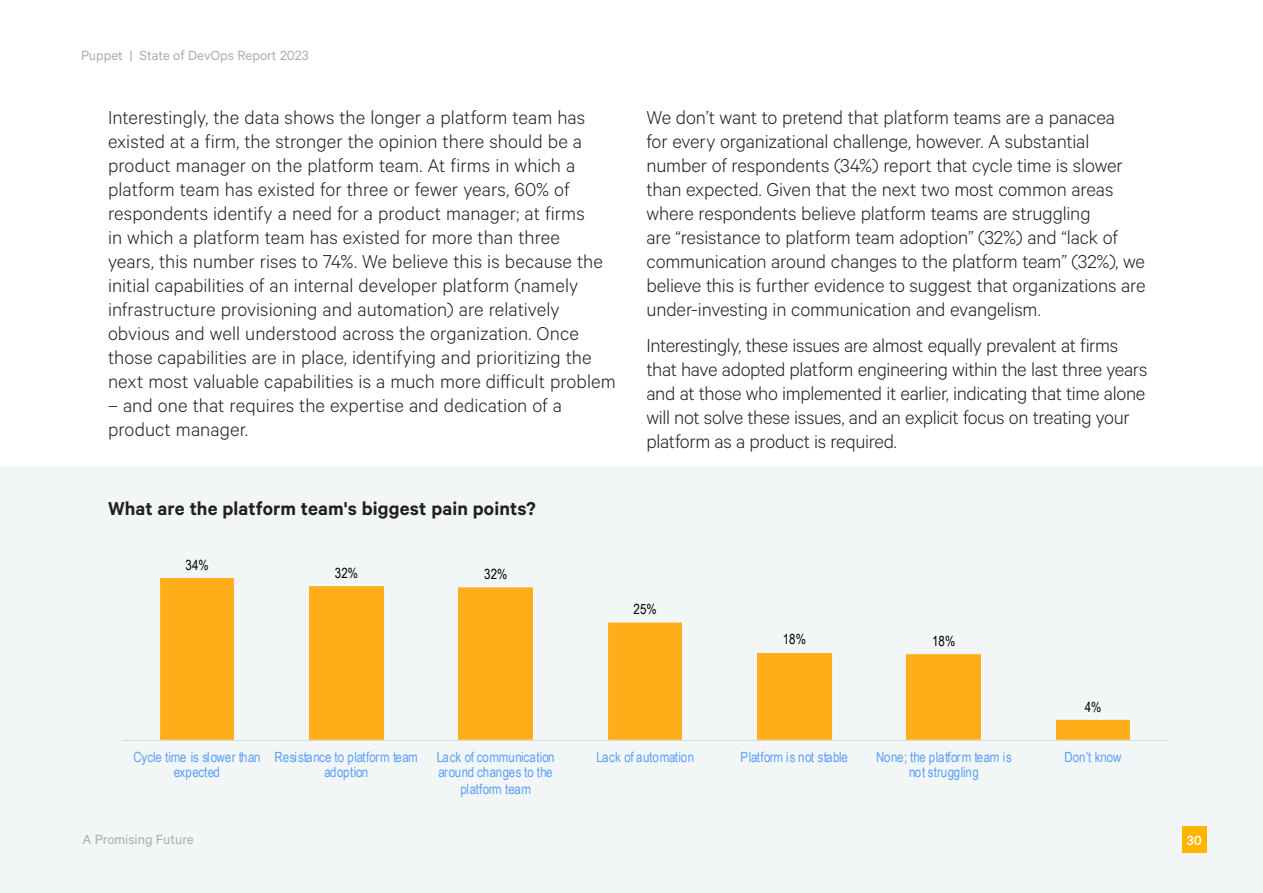
<style>
.page{position:relative;width:1263px;height:893px;background:#fff}
.page>*{position:absolute;margin:0;border:0;box-sizing:border-box;transform-origin:0 0}
.Body_14pt{font:300 21px/24px "Calibre";letter-spacing:-.005em;color:#231f20}
.Table_Figure_Title{font:600 21px "Calibre";letter-spacing:.005em;color:#231f20}
.t1{font:15px "Calibre";color:#adadad}
.t2{font:500 15px "Calibre";color:#fff}
.t3{font:14.1px/15.3px "Arial Narrow";color:#59a1f7;text-align:center}
.t4{font:14.1px "Arial Narrow";color:#000}
</style>
<div class="page">
<div style="left:0;top:466px;width:1263px;height:427px;background:#f3f6f7"></div>
<svg style="left:160px;top:578px;width:970px;height:162px"></svg>
<hr style="left:122px;top:740px;width:1046px;height:1px;background:#d9d9d9">
<div style="left:1182px;top:826px;width:25px;height:27px;background:#ffb500"></div>
<p class="t1" style="left:81px;top:46px;width:229px">Puppet | State of DevOps Report 2023</p>
<p class="Body_14pt" style="left:108px;top:104px;width:509px">Interestingly, the data shows the longer a platform team has existed at a firm, the stronger the opinion there should be a product manager on the platform team. At firms in which a platform team has existed for three or fewer years, 60% of respondents identify a need for a product manager; at firms<br>in which a platform team has existed for more than three<br>years, this number rises to 74%. We believe this is because the initial capabilities of an internal developer platform (namely infrastructure provisioning and automation) are relatively obvious and well understood across the organization. Once those capabilities are in place, identifying and prioritizing the next most valuable capabilities is a much more difficult problem</p>
<p class="Body_14pt" style="left:108px;top:392px;width:455px">– and one that requires the expertise and dedication of a product manager.</p>
<p class="Body_14pt" style="left:646px;top:104px;width:501px">We don’t want to pretend that platform teams are a panacea<br>for every organizational challenge, however. A substantial number of respondents (34%) report that cycle time is slower than expected. Given that the next two most common areas where respondents believe platform teams are struggling<br>are “resistance to platform team adoption” (32%) and “lack of communication around changes to the platform team” (32%), we believe this is further evidence to suggest that organizations are under-investing in communication and evangelism.</p>
<p class="Body_14pt" style="left:646px;top:332px;width:502px">Interestingly, these issues are almost equally prevalent at firms that have adopted platform engineering within the last three years and at those who implemented it earlier, indicating that time alone will not solve these issues, and an explicit focus on treating your platform as a product is required.</p>
<p class="Table_Figure_Title" style="left:108px;top:496px;width:429px">What are the platform team's biggest pain points?</p>
<p class="t4" style="left:186px;top:554px;width:25px">34%</p>
<p class="t4" style="left:335px;top:563px;width:25px">32%</p>
<p class="t4" style="left:484px;top:564px;width:25px">32%</p>
<p class="t4" style="left:634px;top:599px;width:25px">25%</p>
<p class="t4" style="left:783px;top:628px;width:25px">18%</p>
<p class="t4" style="left:932px;top:631px;width:25px">18%</p>
<p class="t4" style="left:1085px;top:696px;width:18px">4%</p>
<p class="t3" style="left:133px;top:749px;width:129px">Cycle time is slower than expected</p>
<p class="t3" style="left:275px;top:749px;width:145px">Resistance to platform team adoption</p>
<p class="t3" style="left:437px;top:749px;width:119px;line-height:15.9px">Lack of communication around changes to the platform team</p>
<p class="t3" style="left:596px;top:749px;width:99px">Lack of automation</p>
<p class="t3" style="left:740px;top:749px;width:109px">Platform is not stable</p>
<p class="t3" style="left:876px;top:749px;width:137px">None; the platform team is not struggling</p>
<p class="t3" style="left:1064px;top:749px;width:59px">Don’t know</p>
<p class="t1" style="left:82px;top:831px;width:113px">A Promising Future</p>
<p class="t2" style="left:1187px;top:832px;width:17px">30</p>
</div>
